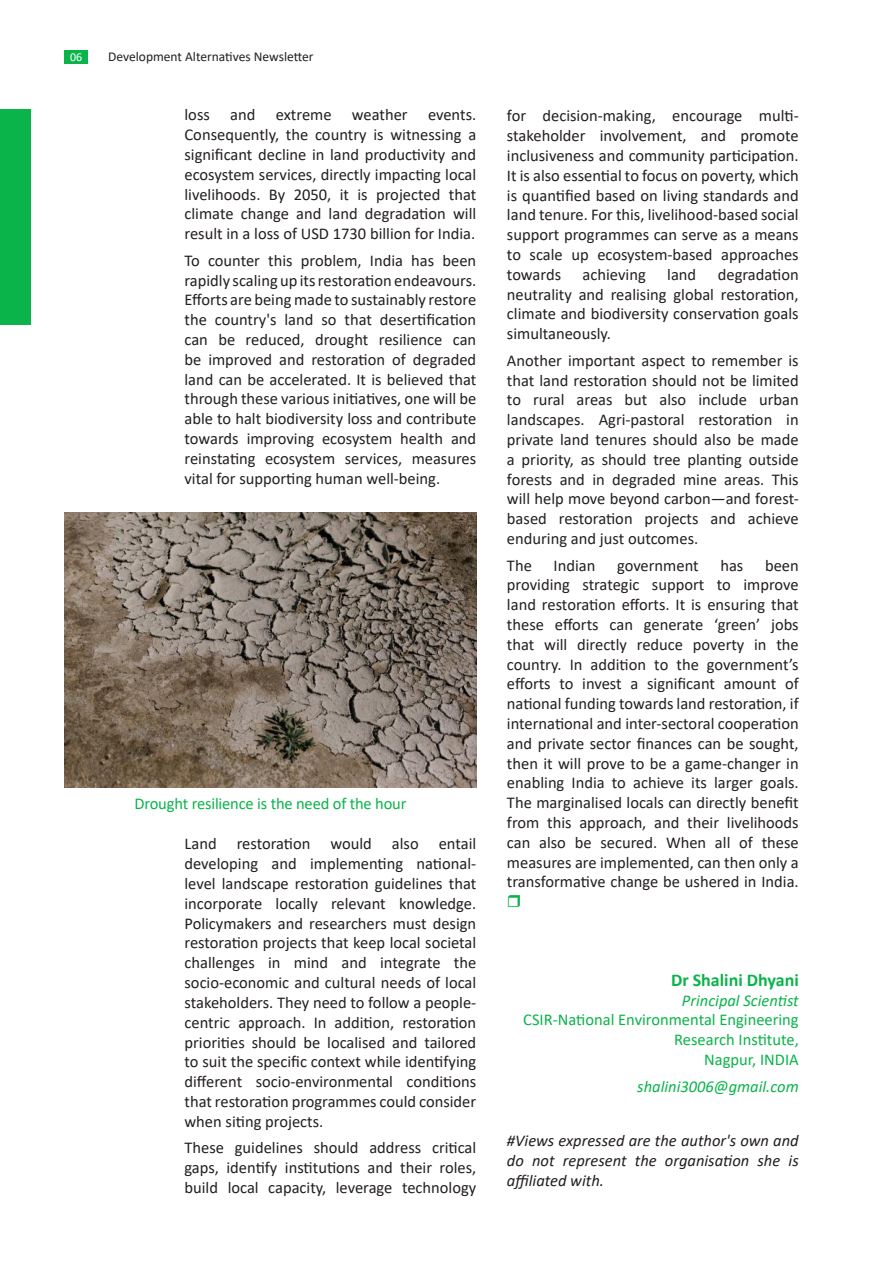
<style>
.page{position:relative;width:893px;height:1263px;background:#fff}
.page>*{position:absolute;margin:0;border:0;box-sizing:border-box;transform-origin:0 0}
.t1{font:700 18px "Calibri";color:#0ab44a}
.t2{font:16.5px/19.8px "Calibri";color:#241f1f;text-align:justify}
.t3{font:16.5px/19.8px "Calibri";color:#0ab44a;text-align:right}
.t4{font:italic 16.5px/19.8px "Calibri";color:#241f1f;text-align:justify}
.t5{font:italic 16.5px "Calibri";color:#0ab44a}
.t6{font:13.5px "Calibri";color:#241f1f}
.t7{font:12px "Calibri";color:#fff}
</style>
<div class="page">
<div style="left:64px;top:50px;width:24px;height:14px;background:#0ab44a"></div>
<div style="left:0;top:110px;width:31px;height:215px;background:#0ab44a"></div>
<img style="left:64px;top:513px;width:412px;height:274px">
<p class="t7" style="left:70px;top:48px;width:14px">06</p>
<p class="t6" style="left:108px;top:48px;width:207px">Development Alternatives Newsletter</p>
<p class="t2" style="left:185px;top:105px;width:293px">loss and extreme weather events.<br>Consequently, the country is witnessing a significant decline in land productivity and ecosystem services, directly impacting local livelihoods. By 2050, it is projected that climate change and land degradation will result in a loss of USD 1730 billion for India.</p>
<p class="t2" style="left:185px;top:250px;width:293px">To counter this problem, India has been rapidly scaling up its restoration endeavours.<br>Efforts are being made to sustainably restore the country's land so that desertification can be reduced, drought resilience can be improved and restoration of degraded land can be accelerated. It is believed that through these various initiatives, one will be able to halt biodiversity loss and contribute towards improving ecosystem health and reinstating ecosystem services, measures vital for supporting human well-being.</p>
<p class="t3" style="left:134px;top:793px;width:274px">Drought resilience is the need of the hour</p>
<p class="t2" style="left:185px;top:834px;width:293px">Land restoration would also entail developing and implementing national&shy;level landscape restoration guidelines that incorporate locally relevant knowledge.<br>Policymakers and researchers must design restoration projects that keep local societal challenges in mind and integrate the socio-economic and cultural needs of local stakeholders. They need to follow a people&shy;centric approach. In addition, restoration priorities should be localised and tailored to suit the specific context while identifying different socio-environmental conditions that restoration programmes could consider when siting projects.</p>
<p class="t2" style="left:185px;top:1137px;width:293px">These guidelines should address critical gaps, identify institutions and their roles, build local capacity, leverage technology</p>
<p class="t2" style="left:507px;top:106px;width:293px">for decision-making, encourage multi&shy;stakeholder involvement, and promote inclusiveness and community participation.<br>It is also essential to focus on poverty, which is quantified based on living standards and land tenure. For this, livelihood-based social support programmes can serve as a means to scale up ecosystem-based approaches towards</p>
<p class="t2" style="left:583px;top:264px;width:65px">achieving</p>
<p class="t2" style="left:667px;top:264px;width:31px">land</p>
<p class="t2" style="left:507px;top:264px;width:293px;text-indent:211px">degradation neutrality and realising global restoration, climate and biodiversity conservation goals simultaneously.</p>
<p class="t2" style="left:507px;top:350px;width:293px">Another important aspect to remember is that land restoration should not be limited to rural areas but also include urban landscapes. Agri-pastoral restoration in private land tenures should also be made a priority, as should tree planting outside forests and in degraded mine areas. This will help move beyond carbon—and forest&shy;based restoration projects and achieve enduring and just outcomes.</p>
<p class="t2" style="left:507px;top:555px;width:26px">The</p>
<p class="t2" style="left:554px;top:555px;width:43px">Indian</p>
<p class="t2" style="left:617px;top:555px;width:83px">government</p>
<p class="t2" style="left:720px;top:555px;width:25px">has</p>
<p class="t2" style="left:507px;top:555px;width:293px;text-indent:258px">been providing strategic support to improve land restoration efforts. It is ensuring that these efforts can generate ‘green’ jobs that will directly reduce poverty in the country. In addition to the government’s efforts to invest a significant amount of national funding towards land restoration, if international and inter-sectoral cooperation and private sector finances can be sought, then it will prove to be a game-changer in enabling India to achieve its larger goals.<br>The marginalised locals can directly benefit from this approach, and their livelihoods can also be secured. When all of these measures are implemented, can then only a transformative change be ushered in India.</p>
<p class="t1" style="left:671px;top:967px;width:129px">Dr Shalini Dhyani</p>
<p class="t5" style="left:682px;top:989px;width:118px">Principal Scientist</p>
<p class="t3" style="left:523px;top:1010px;width:277px">CSIR-National Environmental Engineering<br>Research Institute,<br>Nagpur, INDIA</p>
<p class="t5" style="left:637px;top:1075px;width:163px">shalini3006@gmail.com</p>
<p class="t4" style="left:507px;top:1130px;width:293px">#Views expressed are the author's own and do not represent the organisation she is affiliated with.</p>
</div>
